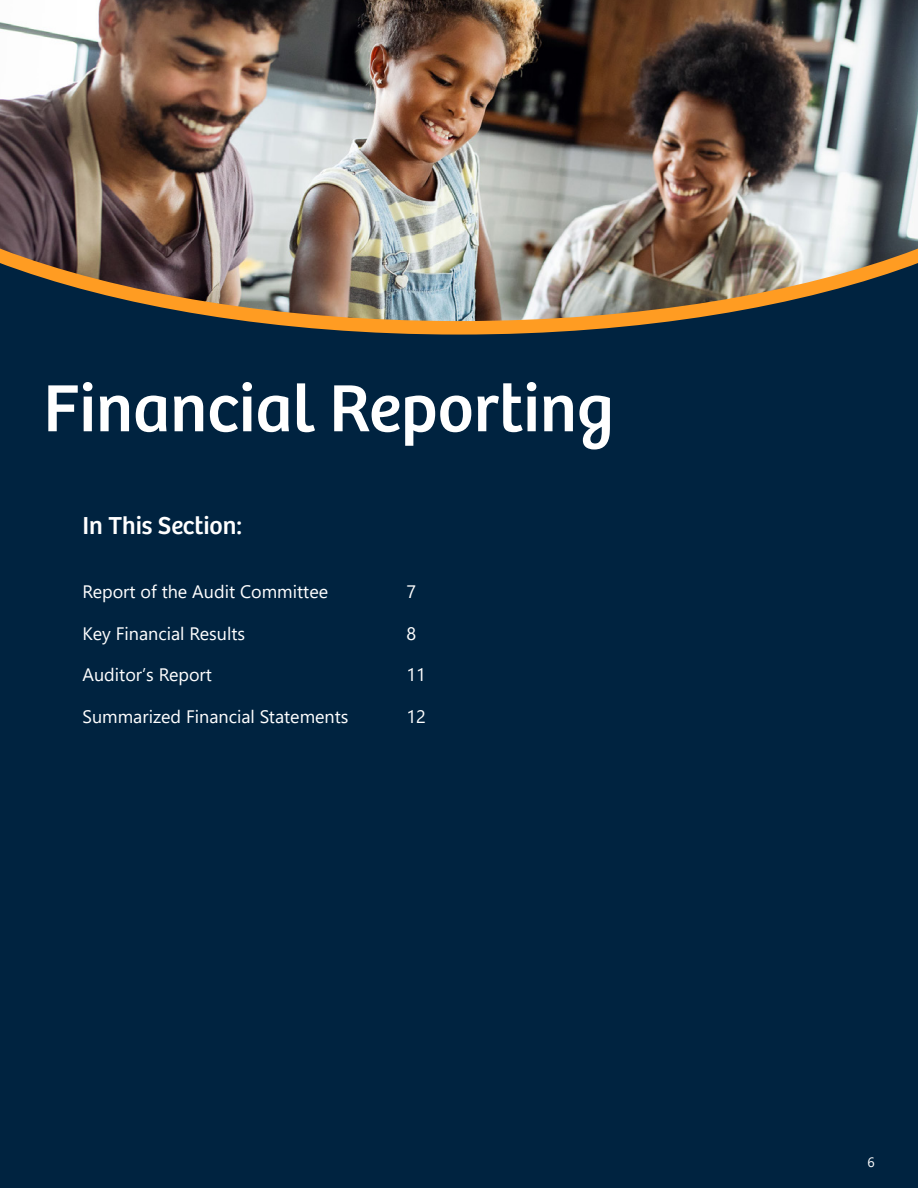
<style>
.page{position:relative;width:918px;height:1188px;background:#002340}
.page>*{position:absolute;margin:0;border:0;box-sizing:border-box;transform-origin:0 0}
.t1{font:69px "Bree";color:#fff}
.t2{font:25.5px "Bree";color:#fff}
.t3{font:18px "Segoe UI";color:#fff}
.t4{font:13.5px "Segoe UI";color:#fff}
</style>
<div class="page">
<img style="left:0;top:0;width:918px;height:335px">
<p class="t1" style="left:44px;top:368px;width:572px">Financial Reporting</p>
<p class="t2" style="left:82px;top:511px;width:161px">In This Section:</p>
<p class="t3" style="left:82px;top:574px;width:247px">Report of the Audit Committee</p>
<p class="t3" style="left:406px;top:574px;width:11px">7</p>
<p class="t3" style="left:82px;top:616px;width:164px">Key Financial Results</p>
<p class="t3" style="left:406px;top:616px;width:11px">8</p>
<p class="t3" style="left:82px;top:658px;width:131px">Auditor’s Report</p>
<p class="t3" style="left:406px;top:658px;width:21px">11</p>
<p class="t3" style="left:82px;top:700px;width:268px">Summarized Financial Statements</p>
<p class="t3" style="left:406px;top:700px;width:21px">12</p>
<p class="t4" style="left:868px;top:1149px;width:9px">6</p>
</div>
